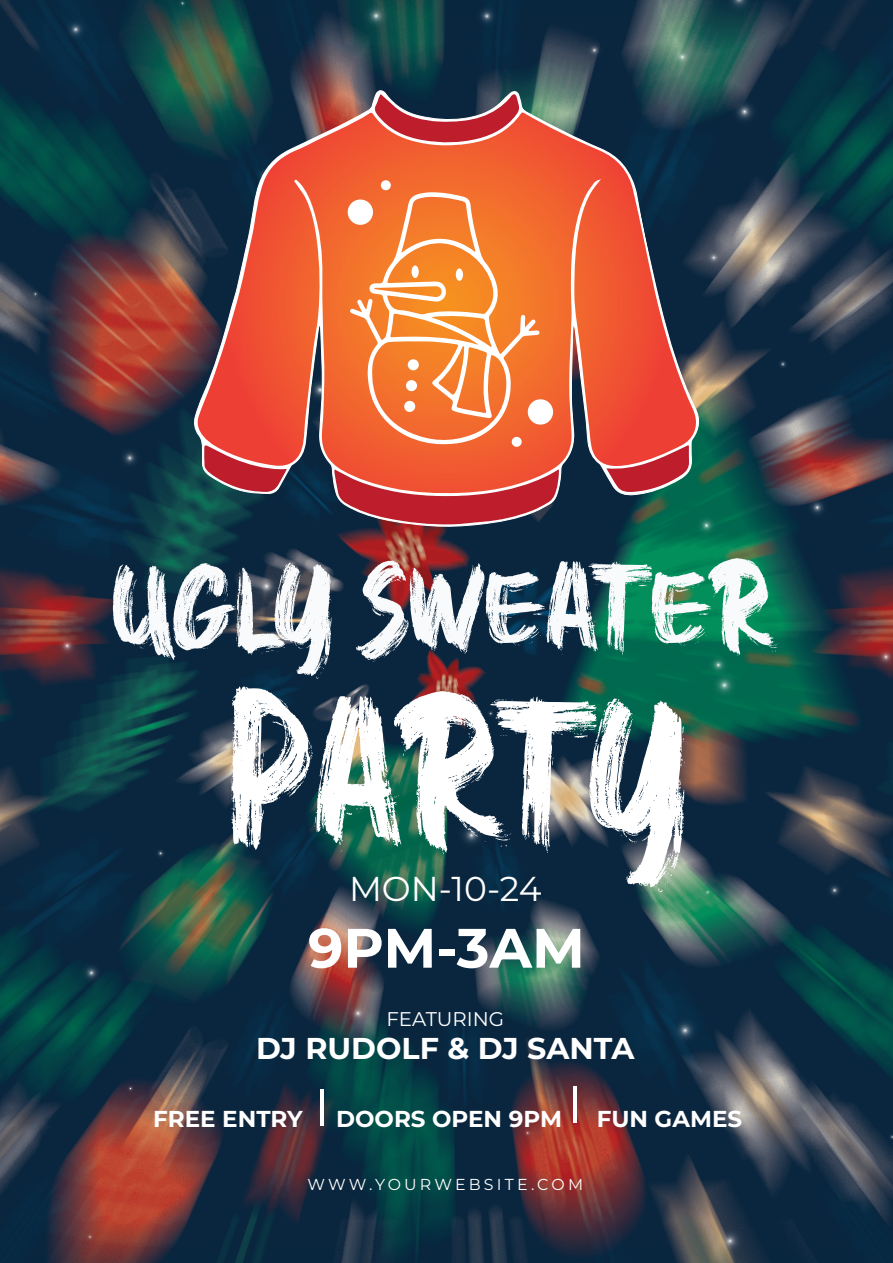
<style>
.page{position:relative;width:893px;height:1263px;background:#fff}
.page>*{position:absolute;margin:0;border:0;box-sizing:border-box;transform-origin:0 0}
.t1{font:700 55.5px "Montserrat";color:#fff}
.t2{font:34.5px "Montserrat";color:#fff}
.t3{font:700 30.15px "Montserrat";color:#fff}
.t4{font:700 22.95px "Montserrat";color:#fff}
.t5{font:19.8px "Montserrat";color:#fff}
.t6{font:15.9px "Montserrat";letter-spacing:.2em;color:#fff}
</style>
<div class="page">
<img style="left:0;top:0;width:893px;height:1263px">
<hr style="left:321px;top:1089px;width:3px;height:37px;background:#fff">
<hr style="left:574px;top:1086px;width:3px;height:37px;background:#fff">
<svg style="left:349px;top:0;width:53px;height:42px;background:#154a4c"></svg>
<svg style="left:703px;top:1214px;width:53px;height:49px;background:#4f5457"></svg>
<svg style="left:275px;top:0;width:31px;height:4px"></svg>
<svg style="left:718px;top:85px;width:52px;height:53px;background:#163147"></svg>
<svg style="left:150px;top:843px;width:20px;height:20px"></svg>
<svg style="left:772px;top:354px;width:21px;height:20px"></svg>
<div style="left:698px;top:658px;width:52px;height:53px;background:#006a4f;border-radius:50%"></div>
<svg style="left:712px;top:0;width:53px;height:25px"></svg>
<svg style="left:698px;top:242px;width:31px;height:31px"></svg>
<svg style="left:658px;top:1004px;width:53px;height:52px;background:#0d3049"></svg>
<svg style="left:460px;top:0;width:53px;height:42px;background:#0a2a43"></svg>
<svg style="left:331px;top:986px;width:53px;height:53px;background:#5b4c52"></svg>
<svg style="left:65px;top:946px;width:52px;height:53px;background:#093243"></svg>
<svg style="left:859px;top:630px;width:34px;height:53px;background:#5f2e36"></svg>
<svg style="left:790px;top:481px;width:53px;height:52px;background:#333b4a"></svg>
<svg style="left:691px;top:638px;width:53px;height:53px"></svg>
<svg style="left:103px;top:431px;width:53px;height:53px;background:#0c2940"></svg>
<svg style="left:49px;top:3px;width:53px;height:52px;background:#0a2e48"></svg>
<svg style="left:40px;top:619px;width:53px;height:53px;background:#6a3136"></svg>
<svg style="left:655px;top:30px;width:53px;height:53px;background:#528070"></svg>
<svg style="left:680px;top:499px;width:52px;height:52px;background:#047353"></svg>
<svg style="left:574px;top:29px;width:40px;height:41px"></svg>
<svg style="left:814px;top:869px;width:40px;height:41px"></svg>
<svg style="left:172px;top:0;width:20px;height:13px"></svg>
<svg style="left:882px;top:1127px;width:11px;height:19px"></svg>
<svg style="left:25px;top:284px;width:20px;height:19px"></svg>
<svg style="left:697px;top:882px;width:20px;height:19px"></svg>
<svg style="left:517px;top:1123px;width:20px;height:19px"></svg>
<svg style="left:120px;top:1078px;width:20px;height:20px"></svg>
<svg style="left:80px;top:1226px;width:19px;height:20px"></svg>
<svg style="left:113px;top:562px;width:219px;height:117px"></svg>
<svg style="left:356px;top:558px;width:423px;height:104px"></svg>
<svg style="left:231px;top:686px;width:454px;height:206px"></svg>
<svg style="left:193px;top:88px;width:509px;height:439px;background:#25464c"></svg>
<svg style="left:193px;top:109px;width:507px;height:387px;background:#aa5240"></svg>
<svg style="left:334px;top:469px;width:225px;height:56px;background:#bd4344"></svg>
<svg style="left:374px;top:94px;width:146px;height:49px;background:#974750"></svg>
<svg style="left:607px;top:445px;width:82px;height:47px;background:#c0484b"></svg>
<svg style="left:204px;top:445px;width:83px;height:47px;background:#bf474c"></svg>
<svg style="left:349px;top:192px;width:190px;height:252px;background:#f58b49"></svg>
<svg style="left:411px;top:265px;width:8px;height:13px"></svg>
<svg style="left:456px;top:268px;width:8px;height:13px"></svg>
<div style="left:408px;top:359px;width:11px;height:11px;background:#fff;border-radius:50%"></div>
<div style="left:406px;top:380px;width:11px;height:11px;background:#fff;border-radius:50%"></div>
<div style="left:404px;top:401px;width:11px;height:11px;background:#fff;border-radius:50%"></div>
<div style="left:348px;top:199px;width:25px;height:26px;background:#fff;border-radius:50%"></div>
<div style="left:528px;top:399px;width:25px;height:26px;background:#fff;border-radius:50%"></div>
<div style="left:512px;top:437px;width:10px;height:10px;background:#fff;border-radius:50%"></div>
<div style="left:381px;top:180px;width:10px;height:10px;background:#fff;border-radius:50%"></div>
<h2 class="t2" style="left:349px;top:865px;width:194px">MON-10-24</h2>
<h1 class="t1" style="left:308px;top:911px;width:278px">9PM-3AM</h1>
<p class="t5" style="left:386px;top:1005px;width:119px">FEATURING</p>
<h3 class="t3" style="left:256px;top:1028px;width:380px">DJ RUDOLF &amp; DJ SANTA</h3>
<p class="t4" style="left:153px;top:1104px;width:151px">FREE ENTRY</p>
<p class="t4" style="left:336px;top:1104px;width:227px">DOORS OPEN 9PM</p>
<p class="t4" style="left:597px;top:1104px;width:147px">FUN GAMES</p>
<p class="t6" style="left:307px;top:1173px;width:277px">WWW.YOURWEBSITE.COM</p>
</div>
